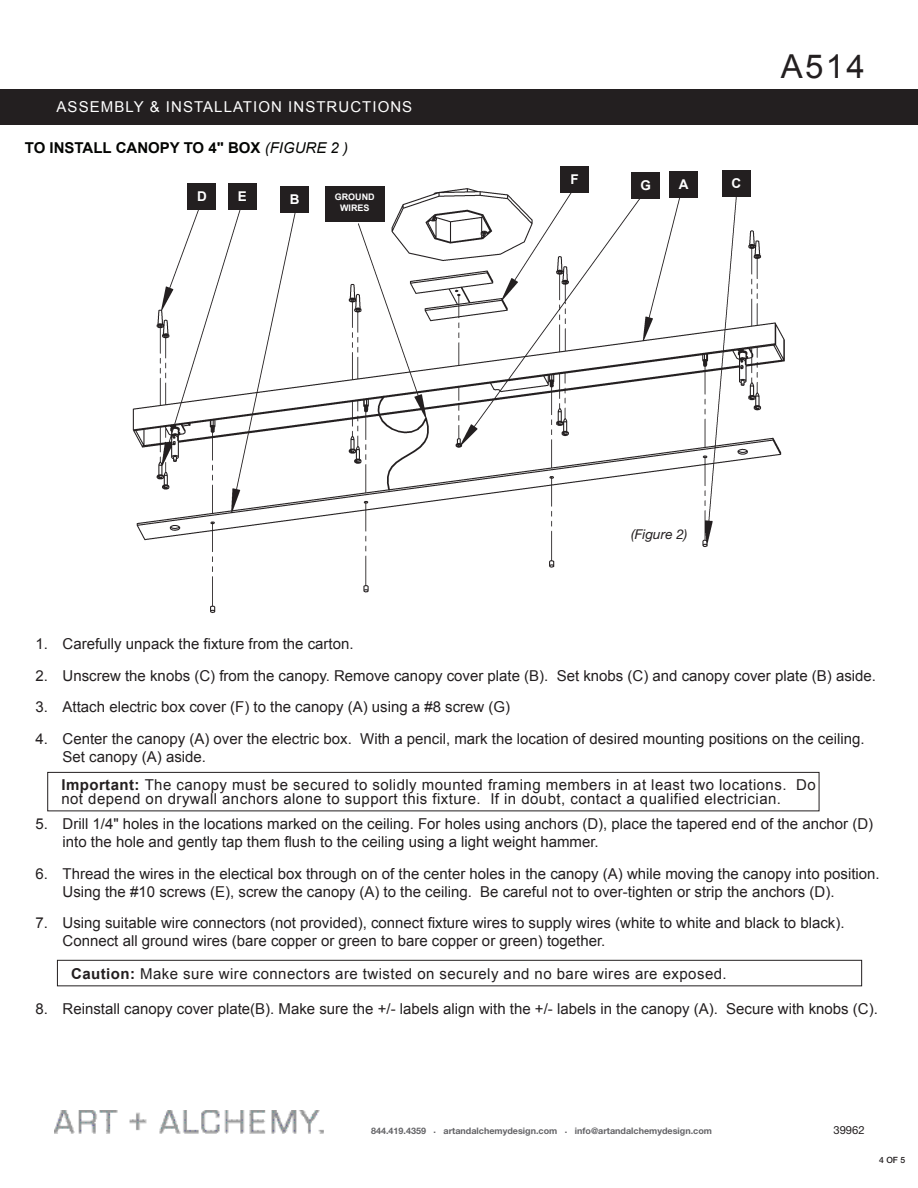
<style>
.page{position:relative;width:918px;height:1188px;background:#fff}
.page>*{position:absolute;margin:0;border:0;box-sizing:border-box;transform-origin:0 0}
.t1{font:33px "Arial";color:#231f20}
.Headers{font:15px/18px "Arial";color:#231f20}
.Headers-2{font:15px/13.5px "Arial";letter-spacing:.03em;color:#231f20}
.t2{font:15px "Arial";letter-spacing:.07em;color:#fff}
.Headers-3{font:700 15px "Arial";color:#040503}
.slope_ceiling_line{font:italic 13.5px "Helvetica Neue LT Std";color:#231f20}
.slope_ceiling_line-2{font:700 13.5px "Arial";color:#fff}
.t3{font:11.25px "Helvetica Neue LT Std";color:#231f20}
.t4{font:700 9px "Helvetica Neue LT Std";color:#636366}
.slope_ceiling_line-3{font:700 9px/10.8px "Arial";color:#fff;text-align:center}
.t5{font:500 8.7px "Helvetica Neue LT Std";color:#231f20}
.s1{font-weight:400;font-style:italic}
.s2{font-weight:700}
</style>
<div class="page">
<div style="left:0;top:89px;width:918px;height:35px;background:#231f20"></div>
<img style="left:54px;top:1110px;width:270px;height:24px">
<img style="left:132px;top:186px;width:653px;height:427px">
<div style="left:48px;top:772px;width:771px;height:39px;border:1px solid #231f20"></div>
<div style="left:57px;top:960px;width:805px;height:26px;border:1px solid #231f20"></div>
<div style="left:325px;top:186px;width:59px;height:35px;background:#231f20"></div>
<div style="left:188px;top:184px;width:28px;height:26px;background:#231f20"></div>
<div style="left:228px;top:184px;width:28px;height:26px;background:#231f20"></div>
<div style="left:670px;top:172px;width:28px;height:26px;background:#231f20"></div>
<div style="left:632px;top:173px;width:28px;height:26px;background:#231f20"></div>
<div style="left:561px;top:166px;width:28px;height:26px;background:#231f20"></div>
<div style="left:281px;top:187px;width:28px;height:26px;background:#231f20"></div>
<div style="left:723px;top:171px;width:28px;height:26px;background:#231f20"></div>
<p class="t2" style="left:57px;top:97px;width:357px">ASSEMBLY &amp; INSTALLATION INSTRUCTIONS</p>
<p class="Headers-3" style="left:25px;top:138px;width:325px">TO INSTALL CANOPY TO 4" BOX <span class="s1">(FIGURE 2 )</span></p>
<p class="slope_ceiling_line-2" style="left:197px;top:187px;width:11px">D</p>
<p class="slope_ceiling_line-2" style="left:238px;top:187px;width:11px">E</p>
<p class="slope_ceiling_line-2" style="left:290px;top:190px;width:11px">B</p>
<p class="slope_ceiling_line-3" style="left:335px;top:192px;width:41px">GROUND<br>WIRES</p>
<p class="slope_ceiling_line-2" style="left:570px;top:170px;width:10px">F</p>
<p class="slope_ceiling_line-2" style="left:641px;top:176px;width:12px">G</p>
<p class="slope_ceiling_line-2" style="left:679px;top:175px;width:11px">A</p>
<p class="slope_ceiling_line-2" style="left:732px;top:174px;width:11px">C</p>
<h1 class="t1" style="left:781px;top:45px;width:85px">A514</h1>
<p class="slope_ceiling_line" style="left:631px;top:526px;width:58px">(Figure 2)</p>
<p class="Headers" style="left:36px;top:635px;width:319px">1. Carefully unpack the fixture from the carton.</p>
<p class="Headers" style="left:36px;top:667px;width:842px">2. Unscrew the knobs (C) from the canopy. Remove canopy cover plate (B). Set knobs (C) and canopy cover plate (B) aside.</p>
<p class="Headers" style="left:36px;top:698px;width:476px">3. Attach electric box cover (F) to the canopy (A) using a #8 screw (G)</p>
<p class="Headers" style="left:63px;top:730px;width:804px;text-indent:-27px">4. Center the canopy (A) over the electric box. With a pencil, mark the location of desired mounting positions on the ceiling.<br>Set canopy (A) aside.</p>
<p class="Headers-2" style="left:61px;top:778px;width:756px"><span class="s2">Important:</span> The canopy must be secured to solidly mounted framing members in at least two locations. Do not depend on drywall anchors alone to support this fixture. If in doubt, contact a qualified electrician.</p>
<p class="Headers" style="left:63px;top:815px;width:812px;text-indent:-27px">5. Drill 1/4" holes in the locations marked on the ceiling. For holes using anchors (D), place the tapered end of the anchor (D) into the hole and gently tap them flush to the ceiling using a light weight hammer.</p>
<p class="Headers" style="left:63px;top:865px;width:819px;text-indent:-27px">6. Thread the wires in the electical box through on of the center holes in the canopy (A) while moving the canopy into position.<br>Using the #10 screws (E), screw the canopy (A) to the ceiling. Be careful not to over-tighten or strip the anchors (D).</p>
<p class="Headers" style="left:63px;top:914px;width:783px;text-indent:-27px">7. Using suitable wire connectors (not provided), connect fixture wires to supply wires (white to white and black to black).<br>Connect all ground wires (bare copper or green to bare copper or green) together.</p>
<p class="Headers-2" style="left:71px;top:967px;width:657px"><span class="s2">Caution:</span> Make sure wire connectors are twisted on securely and no bare wires are exposed.</p>
<p class="Headers" style="left:36px;top:1000px;width:844px">8. Reinstall canopy cover plate(B). Make sure the +/- labels align with the +/- labels in the canopy (A). Secure with knobs (C).</p>
<p class="t4" style="left:371px;top:1126px;width:343px">844.419.4359 . artandalchemydesign.com . info@artandalchemydesign.com</p>
<p class="t3" style="left:833px;top:1123px;width:33px">39962</p>
<p class="t5" style="left:879px;top:1155px;width:28px">4 OF 5</p>
</div>
